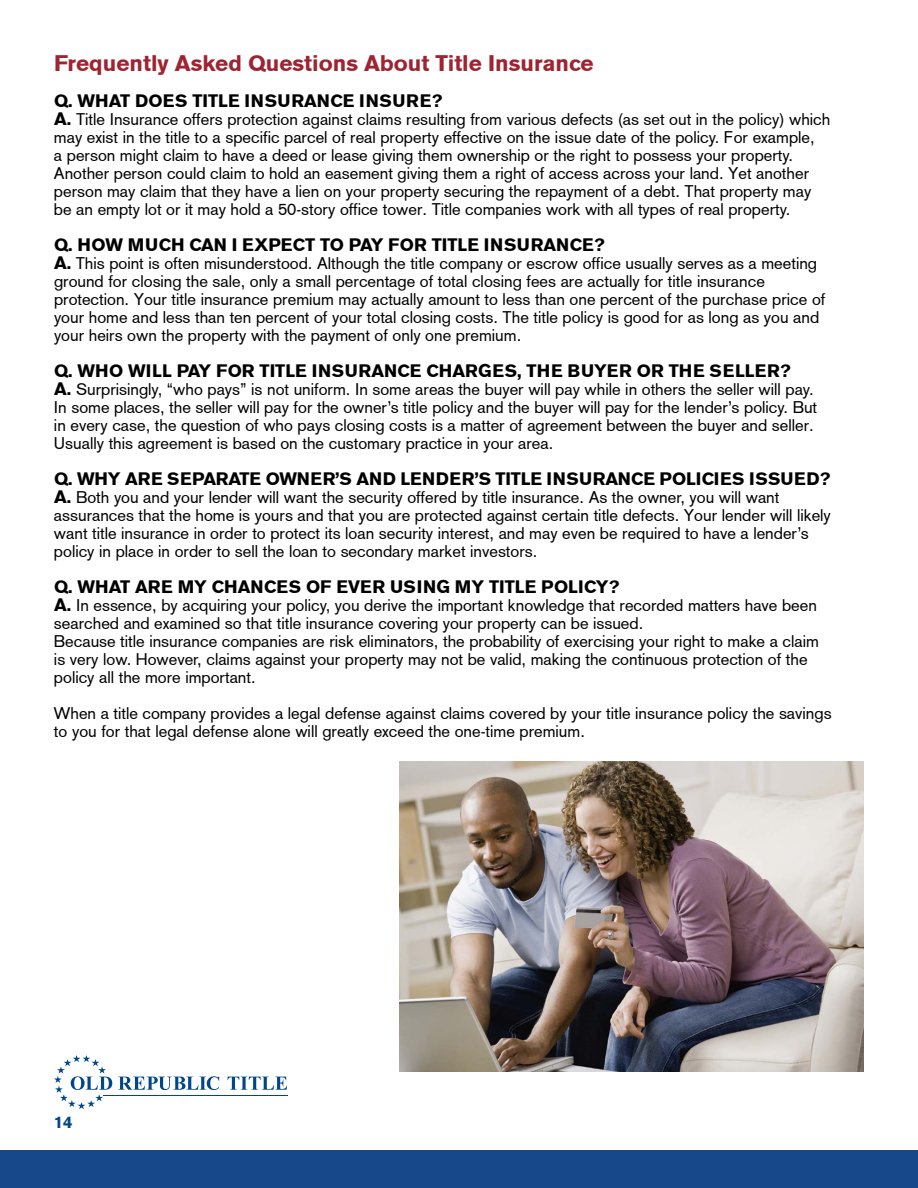
<style>
.page{position:relative;width:918px;height:1188px;background:#fff}
.page>*{position:absolute;margin:0;border:0;box-sizing:border-box;transform-origin:0 0}
.t1{font:700 22.5px "Akzidenz Grotesk BE";color:#9e2432}
.t2{font:700 18px "Akzidenz Grotesk BE";color:#000}
.t3{font:700 18px "Akzidenz Grotesk BE";letter-spacing:.02em;color:#000}
.t4{font:16.5px/18px "Akzidenz Grotesk";color:#000}
.t5{font:900 16.5px "Akzidenz Grotesk";color:#00468b}
.s1{font-family:"Akzidenz Grotesk BE";font-weight:700;font-size:18px}
</style>
<div class="page">
<div style="left:0;top:1150px;width:918px;height:38px;background:#17488a"></div>
<svg style="left:118px;top:1076px;width:101px;height:14px"></svg>
<svg style="left:228px;top:1077px;width:59px;height:13px"></svg>
<svg style="left:54px;top:1055px;width:58px;height:54px"></svg>
<hr style="left:103px;top:1095px;width:184px;height:1px;background:#00468b">
<img style="left:400px;top:761px;width:464px;height:311px">
<h1 class="t1" style="left:54px;top:51px;width:541px">Frequently Asked Questions About Title Insurance</h1>
<p class="t3" style="left:54px;top:91px;width:390px">Q. WHAT DOES TITLE INSURANCE INSURE?</p>
<p class="t4" style="left:54px;top:111px;width:778px"><span class="s1">A.</span> Title Insurance offers protection against claims resulting from various defects (as set out in the policy) which may exist in the title to a specific parcel of real property effective on the issue date of the policy. For example,<br>a person might claim to have a deed or lease giving them ownership or the right to possess your property.<br>Another person could claim to hold an easement giving them a right of access across your land. Yet another person may claim that they have a lien on your property securing the repayment of a debt. That property may be an empty lot or it may hold a 50-story office tower. Title companies work with all types of real property.</p>
<p class="t2" style="left:54px;top:235px;width:552px">Q. HOW MUCH CAN I EXPECT TO PAY FOR TITLE INSURANCE?</p>
<p class="t4" style="left:54px;top:255px;width:773px"><span class="s1">A.</span> This point is often misunderstood. Although the title company or escrow office usually serves as a meeting ground for closing the sale, only a small percentage of total closing fees are actually for title insurance protection. Your title insurance premium may actually amount to less than one percent of the purchase price of your home and less than ten percent of your total closing costs. The title policy is good for as long as you and your heirs own the property with the payment of only one premium.</p>
<p class="t2" style="left:54px;top:361px;width:738px">Q. WHO WILL PAY FOR TITLE INSURANCE CHARGES, THE BUYER OR THE SELLER?</p>
<p class="t4" style="left:54px;top:381px;width:765px"><span class="s1">A.</span> Surprisingly, “who pays” is not uniform. In some areas the buyer will pay while in others the seller will pay.<br>In some places, the seller will pay for the owner’s title policy and the buyer will pay for the lender’s policy. But in every case, the question of who pays closing costs is a matter of agreement between the buyer and seller.<br>Usually this agreement is based on the customary practice in your area.</p>
<p class="t2" style="left:54px;top:469px;width:778px">Q. WHY ARE SEPARATE OWNER’S AND LENDER’S TITLE INSURANCE POLICIES ISSUED?</p>
<p class="t4" style="left:54px;top:489px;width:778px"><span class="s1">A.</span> Both you and your lender will want the security offered by title insurance. As the owner, you will want assurances that the home is yours and that you are protected against certain title defects. Your lender will likely want title insurance in order to protect its loan security interest, and may even be required to have a lender’s policy in place in order to sell the loan to secondary market investors.</p>
<p class="t2" style="left:54px;top:577px;width:567px">Q. WHAT ARE MY CHANCES OF EVER USING MY TITLE POLICY?</p>
<p class="t4" style="left:54px;top:597px;width:767px"><span class="s1">A.</span> In essence, by acquiring your policy, you derive the important knowledge that recorded matters have been searched and examined so that title insurance covering your property can be issued.<br>Because title insurance companies are risk eliminators, the probability of exercising your right to make a claim is very low. However, claims against your property may not be valid, making the continuous protection of the policy all the more important.</p>
<p class="t4" style="left:54px;top:705px;width:779px">When a title company provides a legal defense against claims covered by your title insurance policy the savings to you for that legal defense alone will greatly exceed the one-time premium.</p>
<p class="t5" style="left:54px;top:1112px;width:20px">14</p>
</div>
